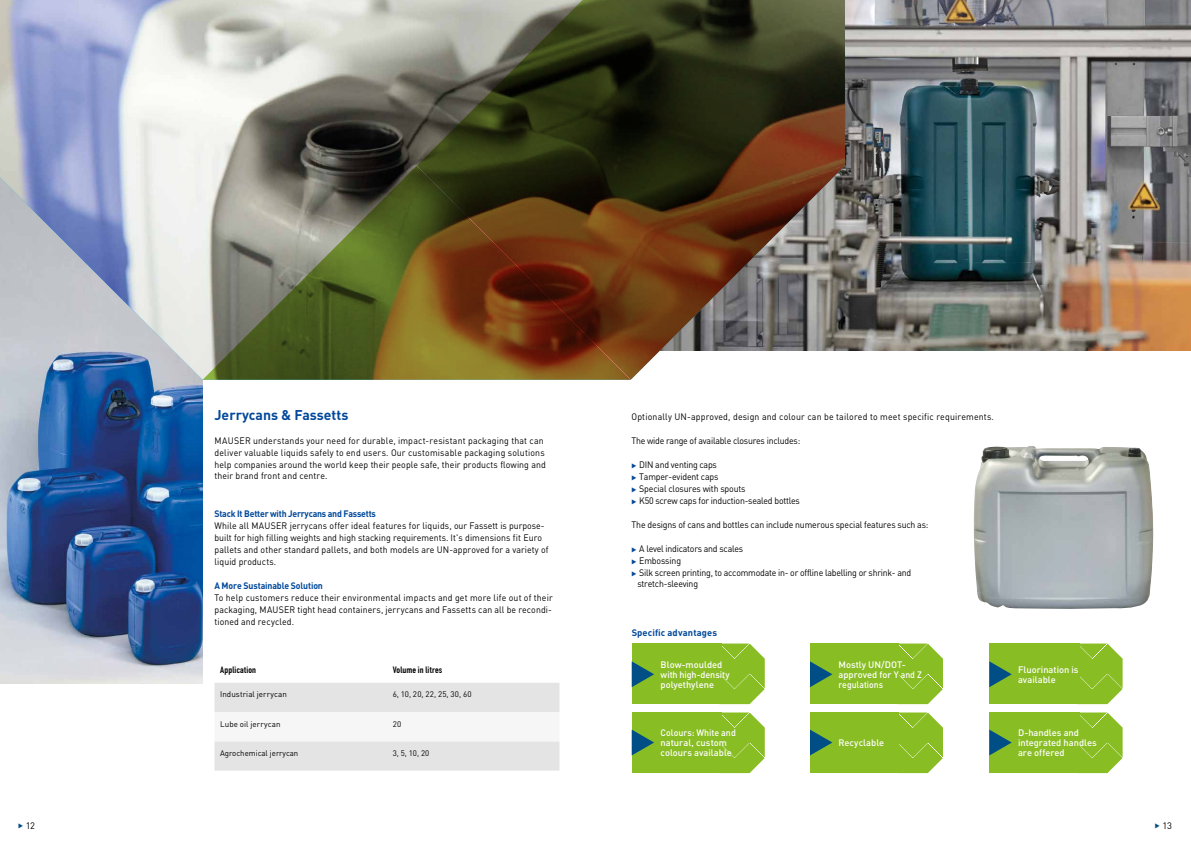
<style>
.page{position:relative;width:1191px;height:842px;background:#fff}
.page>*{position:absolute;margin:0;border:0;box-sizing:border-box;transform-origin:0 0}
.t1{font:700 14px "DIN Pro";color:#00489a}
.t2{font:9.3px/12px "DIN Pro";letter-spacing:.01em;color:#000;scale:.94 1}
.t3{font:9.3px/11.2px "DIN Pro";letter-spacing:-.025em;color:#000;scale:.94 1}
.t4{font:500 9.3px/10px "DIN Pro";color:#fff}
.t5{font:9.3px "DIN Pro";letter-spacing:-.015em;color:#000;scale:.94 1}
.t6{font:9.3px "DINOT";letter-spacing:.02em;color:#000;scale:.94 1}
.t7{font:700 9.3px "DIN Pro";letter-spacing:-.015em;color:#00489a;scale:.94 1}
.t8{font:500 9.3px/10px "DIN Pro";color:#fff;scale:.95 1}
.t9{font:9.3px "DINOT";letter-spacing:-.025em;color:#000;scale:.94 1}
.t10{font:700 9.3px "DIN Pro";letter-spacing:.015em;color:#00489a}
.t11{font:9.3px "DIN Pro";letter-spacing:.01em;color:#000}
.t12{font:700 9px "DIN Condensed";letter-spacing:.015em;color:#000;scale:1.1 1}
.t13{font:8px "DIN Pro";letter-spacing:.005em;color:#000}
.s1{color:#00489a}
.s2{color:#004e86}
</style>
<div class="page">
<img style="left:0;top:380px;width:202px;height:303px">
<img style="left:845px;top:0;width:346px;height:350px">
<img style="left:0;top:0;width:845px;height:380px">
<svg style="left:214px;top:683px;width:345px;height:88px"></svg>
<div style="left:631px;top:643px;width:90px;height:61px;background:#89bd24"></div>
<div style="left:631px;top:712px;width:90px;height:61px;background:#89bd24"></div>
<div style="left:810px;top:643px;width:89px;height:61px;background:#89bd24"></div>
<div style="left:810px;top:712px;width:89px;height:61px;background:#89bd24"></div>
<div style="left:989px;top:643px;width:90px;height:61px;background:#89bd24"></div>
<div style="left:989px;top:712px;width:90px;height:61px;background:#89bd24"></div>
<svg style="left:721px;top:643px;width:44px;height:61px;background:#96c43c"></svg>
<svg style="left:721px;top:712px;width:44px;height:61px;background:#96c43d"></svg>
<svg style="left:899px;top:643px;width:44px;height:61px;background:#96c43c"></svg>
<svg style="left:899px;top:712px;width:44px;height:61px;background:#96c43c"></svg>
<svg style="left:1079px;top:643px;width:43px;height:61px;background:#95c33b"></svg>
<svg style="left:1079px;top:712px;width:43px;height:61px;background:#95c33a"></svg>
<svg style="left:631px;top:661px;width:23px;height:26px"></svg>
<svg style="left:631px;top:730px;width:23px;height:25px"></svg>
<svg style="left:810px;top:661px;width:22px;height:26px"></svg>
<svg style="left:810px;top:730px;width:22px;height:25px"></svg>
<svg style="left:989px;top:661px;width:22px;height:26px"></svg>
<svg style="left:989px;top:730px;width:22px;height:25px"></svg>
<img style="left:973px;top:446px;width:180px;height:163px">
<h1 class="t1" style="left:214px;top:405px;width:135px">Jerrycans &amp; Fassetts</h1>
<p class="t2" style="left:214px;top:434px;width:354px;line-height:11.7px">MAUSER understands your need for durable, impact-resistant packaging that can deliver valuable liquids safely to end users. Our customisable packaging solutions help companies around the world keep their people safe, their products flowing and their brand front and centre.</p>
<p class="t7" style="left:214px;top:507px;width:173px">Stack It Better with Jerrycans and Fassetts</p>
<p class="t2" style="left:214px;top:519px;width:357px">While all MAUSER jerrycans offer ideal features for liquids, our Fassett is purpose&shy;built for high filling weights and high stacking requirements. It's dimensions fit Euro pallets and other standard pallets, and both models are UN-approved for a variety of liquid products.</p>
<p class="t7" style="left:214px;top:579px;width:117px">A More Sustainable Solution</p>
<p class="t2" style="left:214px;top:591px;width:361px;text-align:justify">To help customers reduce their environmental impacts and get more life out of their packaging, MAUSER tight head containers, jerrycans and Fassetts can all be recondi&shy;tioned and recycled.</p>
<p class="t12" style="left:220px;top:665px;width:34px">Application</p>
<p class="t12" style="left:393px;top:665px;width:47px">Volume in litres</p>
<p class="t13" style="left:220px;top:689px;width:68px">Industrial jerrycan</p>
<p class="t13" style="left:393px;top:689px;width:80px">6, 10, 20, 22, 25, 30, 60</p>
<p class="t13" style="left:220px;top:718px;width:62px">Lube oil jerrycan</p>
<p class="t13" style="left:393px;top:718px;width:10px">20</p>
<p class="t13" style="left:220px;top:748px;width:80px">Agrochemical jerrycan</p>
<p class="t13" style="left:393px;top:748px;width:38px">3, 5, 10, 20</p>
<p class="t6" style="left:631px;top:409px;width:387px">Optionally UN-approved, design and colour can be tailored to meet specific requirements.</p>
<p class="t9" style="left:631px;top:433px;width:181px">The wide range of available closures includes:</p>
<p class="t3" style="left:631px;top:459px;width:92px"><span class="s1">◆</span> DIN and venting caps</p>
<p class="t5" style="left:631px;top:470px;width:94px"><span class="s1">◆</span> Tamper-evident caps</p>
<p class="t5" style="left:631px;top:482px;width:123px"><span class="s1">◆</span> Special closures with spouts</p>
<p class="t3" style="left:631px;top:495px;width:181px"><span class="s1">◆</span> K50 screw caps for induction-sealed bottles</p>
<p class="t5" style="left:631px;top:518px;width:317px">The designs of cans and bottles can include numerous special features such as:</p>
<p class="t3" style="left:631px;top:543px;width:120px"><span class="s1">◆</span> A level indicators and scales</p>
<p class="t5" style="left:631px;top:554px;width:54px"><span class="s1">◆</span> Embossing</p>
<p class="t3" style="left:637px;top:567px;width:293px;text-indent:-6px"><span class="s1">◆</span> Silk screen printing, to accommodate in- or offline labelling or shrink- and stretch-sleeving</p>
<p class="t10" style="left:631px;top:626px;width:87px">Specific advantages</p>
<p class="t4" style="left:660px;top:659px;width:70px">Blow-moulded with high-density polyethylene</p>
<p class="t8" style="left:660px;top:728px;width:81px">Colours: White and natural, custom colours available</p>
<p class="t4" style="left:838px;top:659px;width:85px">Mostly UN/DOT&shy;approved for Y and Z regulations</p>
<p class="t4" style="left:838px;top:738px;width:47px">Recyclable</p>
<p class="t4" style="left:1018px;top:664px;width:62px">Fluorination is available</p>
<p class="t4" style="left:1018px;top:728px;width:80px">D-handles and integrated handles are offered</p>
<p class="t11" style="left:18px;top:819px;width:18px"><span class="s2">◆</span> 12</p>
<p class="t11" style="left:1155px;top:819px;width:19px"><span class="s2">◆</span> 13</p>
</div>
